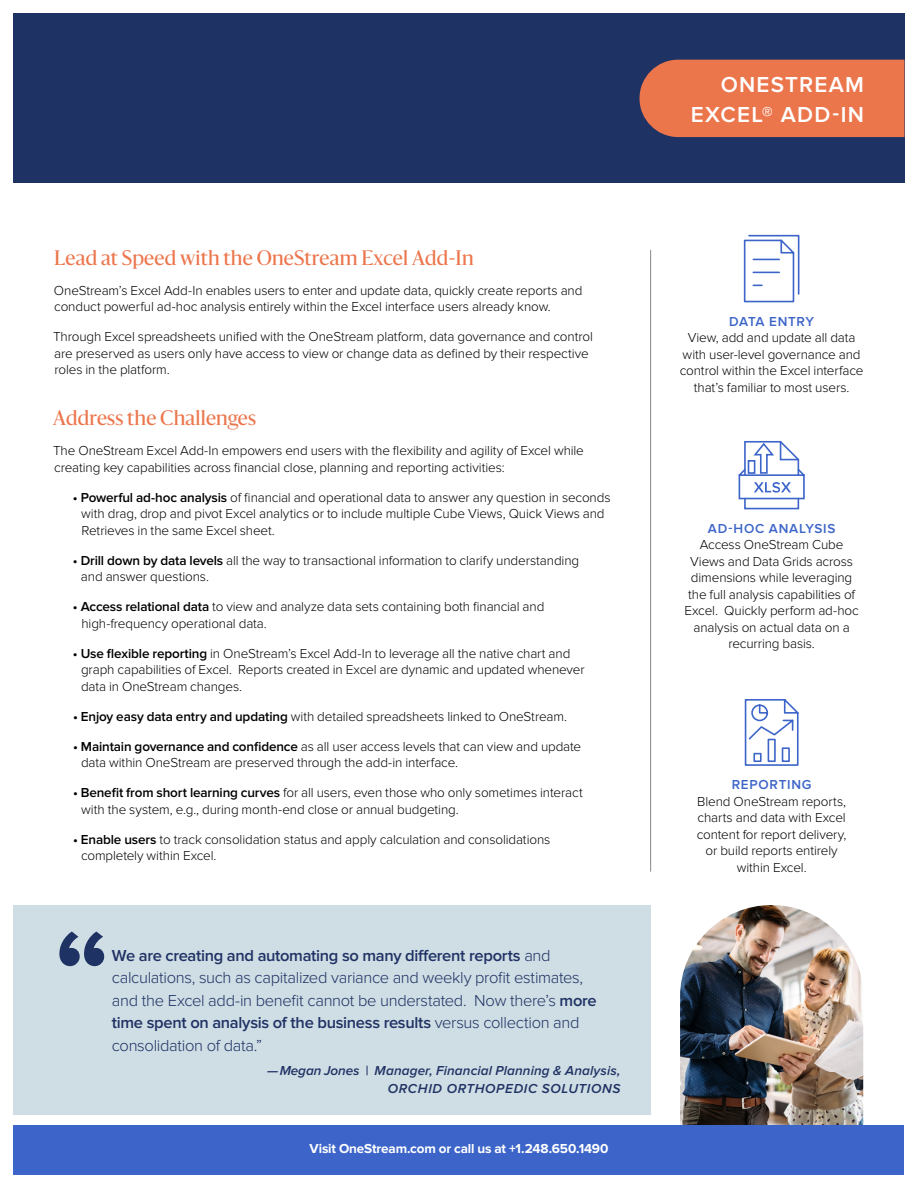
<style>
.page{position:relative;width:918px;height:1188px;background:#fff}
.page>*{position:absolute;margin:0;border:0;box-sizing:border-box;transform-origin:0 0}
.t1{font:600 22.5px/30px "Proxima Nova";letter-spacing:.055em;color:#fff;text-align:right}
.t2{font:19.5px "Sanomat";letter-spacing:.01em;color:#ec764c}
.t3{font:300 16.5px/22.5px "Proxima Nova";letter-spacing:-.02em;color:#1f3264}
.t4{font:300 13.5px/16.5px "Proxima Nova";letter-spacing:-.01em;color:#000}
.t5{font:italic 600 13.5px/18px "Proxima Nova";letter-spacing:.01em;color:#1f3264;text-align:right}
.t6{font:700 13.5px "Proxima Nova";letter-spacing:-.015em;color:#fff}
.t7{font:600 13.5px "Proxima Nova";letter-spacing:.055em;color:#3d65c9}
.t8{font:600 13.5px "Proxima Nova";letter-spacing:.03em;color:#3d65c9}
.s1{font-weight:600}
</style>
<div class="page">
<img style="left:680px;top:905px;width:183px;height:220px">
<div style="left:14px;top:14px;width:891px;height:169px;background:#1f3264"></div>
<div style="left:14px;top:1125px;width:890px;height:49px;background:#3d65c9"></div>
<hr style="left:650px;top:250px;width:1px;height:622px;background:#878787">
<svg style="left:743px;top:234px;width:57px;height:69px"></svg>
<svg style="left:738px;top:441px;width:67px;height:69px"></svg>
<svg style="left:744px;top:699px;width:55px;height:67px"></svg>
<div style="left:14px;top:905px;width:637px;height:209px;background:#cfdde4"></div>
<svg style="left:59px;top:932px;width:45px;height:34px"></svg>
<div style="left:640px;top:60px;width:264px;height:77px;background:#ec764c"></div>
<h2 class="t2" style="left:54px;top:243px;width:421px">Lead at Speed with the OneStream Excel Add-In</h2>
<p class="t4" style="left:54px;top:282px;width:530px">OneStream’s Excel Add-In enables users to enter and update data, quickly create reports and conduct powerful ad-hoc analysis entirely within the Excel interface users already know.</p>
<p class="t4" style="left:53px;top:329px;width:541px">Through Excel spreadsheets unified with the OneStream platform, data governance and control are preserved as users only have access to view or change data as defined by their respective roles in the platform.</p>
<h2 class="t2" style="left:53px;top:404px;width:205px">Address the Challenges</h2>
<p class="t4" style="left:53px;top:443px;width:532px">The OneStream Excel Add-In empowers end users with the flexibility and agility of Excel while creating key capabilities across financial close, planning and reporting activities:</p>
<p class="t4" style="left:81px;top:489px;width:531px;text-indent:-8px"><span class="s1">• Powerful ad-hoc analysis</span> of financial and operational data to answer any question in seconds with drag, drop and pivot Excel analytics or to include multiple Cube Views, Quick Views and<br>Retrieves in the same Excel sheet.</p>
<p class="t4" style="left:81px;top:552px;width:500px;text-indent:-8px"><span class="s1">• Drill down by data levels</span> all the way to transactional information to clarify understanding and answer questions.</p>
<p class="t4" style="left:81px;top:599px;width:464px;text-indent:-8px"><span class="s1">• Access relational data</span> to view and analyze data sets containing both financial and high-frequency operational data.</p>
<p class="t4" style="left:81px;top:645px;width:505px;text-indent:-8px"><span class="s1">• Use flexible reporting</span> in OneStream’s Excel Add-In to leverage all the native chart and graph capabilities of Excel. Reports created in Excel are dynamic and updated whenever data in OneStream changes.</p>
<p class="t4" style="left:73px;top:708px;width:495px"><span class="s1">• Enjoy easy data entry and updating</span> with detailed spreadsheets linked to OneStream.</p>
<p class="t4" style="left:81px;top:738px;width:502px;text-indent:-8px"><span class="s1">• Maintain governance and confidence</span> as all user access levels that can view and update data within OneStream are preserved through the add-in interface.</p>
<p class="t4" style="left:81px;top:785px;width:503px;text-indent:-8px"><span class="s1">• Benefit from short learning curves</span> for all users, even those who only sometimes interact with the system, e.g., during month-end close or annual budgeting.</p>
<p class="t4" style="left:81px;top:831px;width:471px;text-indent:-8px"><span class="s1">• Enable users</span> to track consolidation status and apply calculation and consolidations completely within Excel.</p>
<p class="t3" style="left:112px;top:944px;width:486px"><span class="s1">We are creating and automating so many different reports</span> and calculations, such as capitalized variance and weekly profit estimates, and the Excel add-in benefit cannot be understated. Now there’s <span class="s1">more time spent on analysis of the business results</span> versus collection and consolidation of data.”</p>
<p class="t5" style="left:267px;top:1062px;width:355px">—Megan Jones | Manager, Financial Planning &amp; Analysis,<br>ORCHID ORTHOPEDIC SOLUTIONS</p>
<p class="t6" style="left:310px;top:1141px;width:300px">Visit OneStream.com or call us at +1.248.650.1490</p>
<h1 class="t1" style="left:691px;top:70px;width:175px">ONESTREAM<br>EXCEL® ADD-IN</h1>
<p class="t8" style="left:729px;top:313px;width:86px">DATA ENTRY</p>
<p class="t4" style="left:680px;top:330px;width:185px;text-align:center">View, add and update all data with user-level governance and control within the Excel interface that’s familiar to most users.</p>
<p class="t7" style="left:708px;top:520px;width:129px">AD-HOC ANALYSIS</p>
<p class="t4" style="left:684px;top:537px;width:176px;text-align:center">Access OneStream Cube<br>Views and Data Grids across dimensions while leveraging the full analysis capabilities of<br>Excel. Quickly perform ad-hoc analysis on actual data on a recurring basis.</p>
<p class="t7" style="left:732px;top:777px;width:81px">REPORTING</p>
<p class="t4" style="left:697px;top:793px;width:151px;text-align:center">Blend OneStream reports, charts and data with Excel content for report delivery, or build reports entirely within Excel.</p>
</div>
